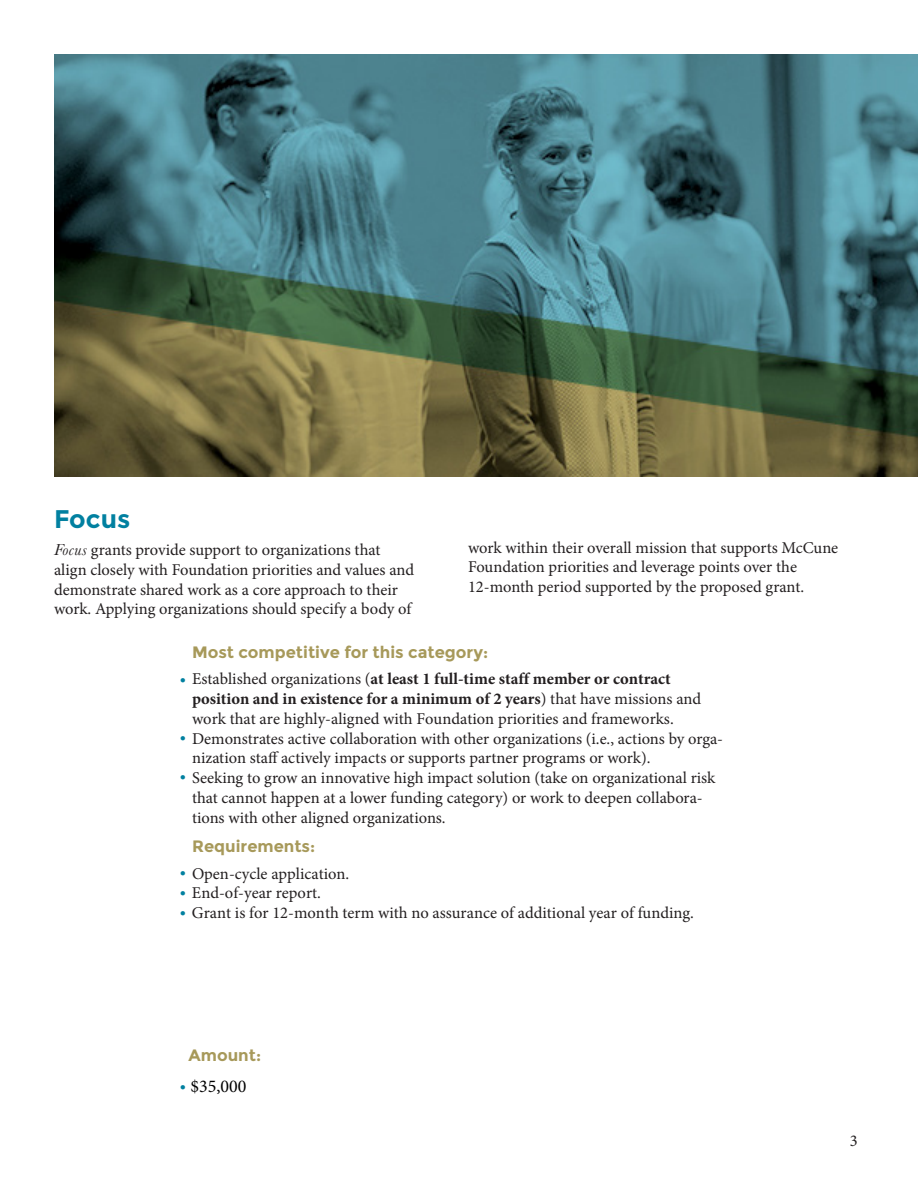
<style>
.page{position:relative;width:918px;height:1188px;background:#fff}
.page>*{position:absolute;margin:0;border:0;box-sizing:border-box;transform-origin:0 0}
.t1{font:700 25.5px "Montserrat";color:#0180a0}
.t2{font:18px "Minion Pro";color:#000}
.t3{font:16.5px/19.8px "Minion Pro";color:#231f20}
.t4{font:700 16.5px "Montserrat";color:#a7995a}
.t5{font:7.5px "Wingdings";color:#0180a0}
.s1{font-family:"Baskerville";font-style:italic}
.s2{font-weight:700}
.s3{color:#0180a0}
</style>
<div class="page">
<img style="left:55px;top:54px;width:863px;height:422px">
<p class="t1" style="left:54px;top:504px;width:78px">Focus</p>
<p class="t3" style="left:54px;top:540px;width:362px"><span class="s1">Focus</span> grants provide support to organizations that align closely with Foundation priorities and values and demonstrate shared work as a core approach to their work. Applying organizations should specify a body of</p>
<p class="t3" style="left:468px;top:537px;width:372px">work within their overall mission that supports McCune<br>Foundation priorities and leverage points over the<br>12-month period supported by the proposed grant.</p>
<p class="t4" style="left:192px;top:642px;width:298px">Most competitive for this category:</p>
<p class="t3" style="left:192px;top:669px;width:533px">Established organizations (<span class="s2">at least 1 full-time staff member or contract position and in existence for a minimum of 2 years</span>) that have missions and work that are highly-aligned with Foundation priorities and frameworks.<br>Demonstrates active collaboration with other organizations (i.e., actions by orga&shy;nization staff actively impacts or supports partner programs or work).<br>Seeking to grow an innovative high impact solution (take on organizational risk that cannot happen at a lower funding category) or work to deepen collabora&shy;tions with other aligned organizations.</p>
<p class="t3" style="left:192px;top:863px;width:504px">Open-cycle application.<br>End-of-year report.<br>Grant is for 12-month term with no assurance of additional year of funding.</p>
<p class="t5" style="left:180px;top:676px;width:7px">●</p>
<p class="t5" style="left:180px;top:735px;width:7px">●</p>
<p class="t5" style="left:180px;top:774px;width:7px">●</p>
<p class="t4" style="left:192px;top:837px;width:125px">Requirements:</p>
<p class="t5" style="left:180px;top:869px;width:7px">●</p>
<p class="t5" style="left:180px;top:889px;width:7px">●</p>
<p class="t5" style="left:180px;top:910px;width:7px">●</p>
<p class="t4" style="left:188px;top:1046px;width:74px">Amount:</p>
<p class="t2" style="left:180px;top:1074px;width:68px"><span class="s3">●</span> $35,000</p>
<p class="t3" style="left:850px;top:1131px;width:9px">3</p>
</div>
